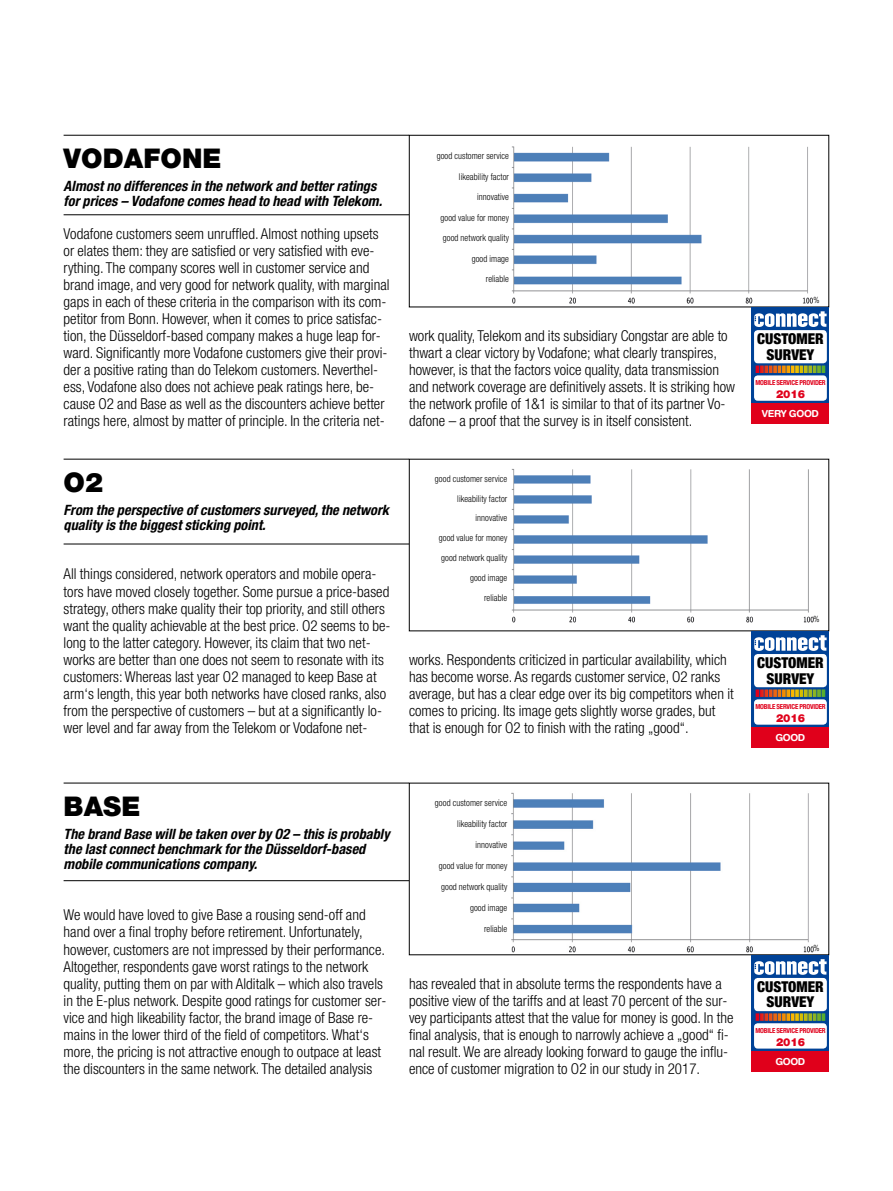
<style>
.page{position:relative;width:893px;height:1191px;background:#fff}
.page>*{position:absolute;margin:0;border:0;box-sizing:border-box;transform-origin:0 0}
.t1{font:900 27px "Helvetica Neue LT Com";letter-spacing:.005em;color:#000}
.t2{font:300 condensed 15px/17.1px "Helvetica Neue LT Com";color:#000}
.t3{font:900 condensed 14.85px/15.3px "Helvetica Neue LT Com";color:#000;text-align:center}
.t4{font:italic 700 condensed 14.25px/15px "Helvetica Neue LT Com";color:#000}
.t5{font:900 10.95px "Helvetica Neue LT Com";letter-spacing:-.01em;color:#e0001b}
.t6{font:700 9.75px "Helvetica Rounded LT Std";letter-spacing:-.04em;color:#fff}
.t7{font:300 condensed 9.3px/19.8px "Helvetica Neue LT Com";letter-spacing:.01em;color:#000;text-align:right;scale:.95 1}
.t8{font:300 condensed 8.85px "Helvetica Neue LT Com";color:#000;scale:.95 1}
.t9{font:700 condensed 6.9px "Helvetica Neue LT Com";letter-spacing:-.03em;color:#e0001b}
</style>
<div class="page">
<hr style="left:64px;top:135px;width:345px;height:1px;background:#000">
<hr style="left:64px;top:214px;width:345px;height:1px;background:#000">
<hr style="left:64px;top:459px;width:345px;height:1px;background:#000">
<hr style="left:64px;top:543px;width:345px;height:1px;background:#000">
<hr style="left:64px;top:782px;width:345px;height:1px;background:#000">
<hr style="left:64px;top:880px;width:345px;height:1px;background:#000">
<div style="left:409px;top:135px;width:420px;height:172px;border:1px solid #000"></div>
<img style="left:511px;top:146px;width:302px;height:158px">
<img style="left:511px;top:468px;width:303px;height:155px">
<img style="left:511px;top:792px;width:303px;height:160px">
<div style="left:751px;top:403px;width:78px;height:21px;background:#e0001b"></div>
<div style="left:751px;top:307px;width:78px;height:96px;background:#004297"></div>
<svg style="left:754px;top:311px;width:73px;height:16px"></svg>
<div style="left:754px;top:330px;width:73px;height:33px;background:#fff;border-radius:4px"></div>
<div style="left:754px;top:375px;width:73px;height:26px;background:#fff;border-radius:4px"></div>
<svg style="left:756px;top:365px;width:69px;height:8px"></svg>
<div style="left:751px;top:727px;width:78px;height:21px;background:#e0001b"></div>
<svg style="left:751px;top:661px;width:78px;height:66px"></svg>
<div style="left:751px;top:631px;width:78px;height:30px;background:#004297"></div>
<svg style="left:754px;top:635px;width:73px;height:16px"></svg>
<div style="left:754px;top:654px;width:73px;height:33px;background:#fff;border-radius:4px"></div>
<div style="left:754px;top:699px;width:73px;height:25px;background:#fff;border-radius:4px"></div>
<svg style="left:756px;top:689px;width:69px;height:8px"></svg>
<div style="left:751px;top:1051px;width:78px;height:21px;background:#e0001b"></div>
<svg style="left:751px;top:985px;width:78px;height:66px"></svg>
<div style="left:751px;top:955px;width:78px;height:30px;background:linear-gradient(to right,#044598,#044598)"></div>
<svg style="left:754px;top:959px;width:73px;height:15px"></svg>
<div style="left:754px;top:978px;width:73px;height:33px;background:#fff;border-radius:4px"></div>
<div style="left:754px;top:1023px;width:73px;height:25px;background:#fff;border-radius:4px"></div>
<svg style="left:756px;top:1013px;width:69px;height:7px"></svg>
<h1 class="t1" style="left:64px;top:142px;width:160px">VODAFONE</h1>
<p class="t4" style="left:64px;top:178px;width:320px">Almost no differences in the network and better ratings for prices – Vodafone comes head to head with Telekom.</p>
<p class="t2" style="left:64px;top:225px;width:327px">Vodafone customers seem unruffled. Almost nothing upsets or elates them: they are satisfied or very satisfied with eve&shy;rything. The company scores well in customer service and brand image, and very good for network quality, with marginal gaps in each of these criteria in the comparison with its com&shy;petitor from Bonn. However, when it comes to price satisfac&shy;tion, the Düsseldorf-based company makes a huge leap for&shy;ward. Significantly more Vodafone customers give their provi&shy;der a positive rating than do Telekom customers. Neverthel&shy;ess, Vodafone also does not achieve peak ratings here, be&shy;cause O2 and Base as well as the discounters achieve better ratings here, almost by matter of principle. In the criteria net-</p>
<h1 class="t1" style="left:64px;top:466px;width:41px">O2</h1>
<p class="t4" style="left:64px;top:502px;width:327px">From the perspective of customers surveyed, the network quality is the biggest sticking point.</p>
<p class="t2" style="left:64px;top:565px;width:328px">All things considered, network operators and mobile opera&shy;tors have moved closely together. Some pursue a price-based strategy, others make quality their top priority, and still others want the quality achievable at the best price. O2 seems to be&shy;long to the latter category. However, its claim that two net&shy;works are better than one does not seem to resonate with its customers: Whereas last year O2 managed to keep Base at arm‘s length, this year both networks have closed ranks, also from the perspective of customers – but at a significantly lo&shy;wer level and far away from the Telekom or Vodafone net-</p>
<p class="t7" style="left:437px;top:146px;width:78px;line-height:20.4px">good customer service likeability factor innovative<br>good value for money good network quality good image<br>reliable</p>
<p class="t2" style="left:409px;top:327px;width:327px">work quality, Telekom and its subsidiary Congstar are able to thwart a clear victory by Vodafone; what clearly transpires, however, is that the factors voice quality, data transmission and network coverage are definitively assets. It is striking how the network profile of 1&amp;1 is similar to that of its partner Vo&shy;dafone – a proof that the survey is in itself consistent.</p>
<p class="t7" style="left:435px;top:468px;width:78px">good customer service likeability factor innovative<br>good value for money good network quality good image<br>reliable</p>
<p class="t2" style="left:409px;top:651px;width:326px">works. Respondents criticized in particular availability, which has become worse. As regards customer service, O2 ranks average, but has a clear edge over its big competitors when it comes to pricing. Its image gets slightly worse grades, but that is enough for O2 to finish with the rating „good“.</p>
<p class="t8" style="left:813px;top:294px;width:8px">%</p>
<p class="t3" style="left:757px;top:331px;width:68px">CUSTOMER<br>SURVEY</p>
<p class="t9" style="left:755px;top:378px;width:72px">MOBILE SERVICE PROVIDER</p>
<p class="t5" style="left:776px;top:387px;width:31px">2016</p>
<p class="t6" style="left:762px;top:408px;width:59px">VERY GOOD</p>
<p class="t8" style="left:813px;top:613px;width:8px">%</p>
<p class="t3" style="left:757px;top:655px;width:68px">CUSTOMER<br>SURVEY</p>
<p class="t9" style="left:755px;top:702px;width:72px">MOBILE SERVICE PROVIDER</p>
<p class="t5" style="left:776px;top:711px;width:31px">2016</p>
<p class="t6" style="left:775px;top:732px;width:31px">GOOD</p>
<h1 class="t1" style="left:64px;top:790px;width:78px">BASE</h1>
<p class="t4" style="left:64px;top:826px;width:328px">The brand Base will be taken over by O2 – this is probably the last connect benchmark for the Düsseldorf-based mobile communications company.</p>
<p class="t2" style="left:64px;top:906px;width:324px">We would have loved to give Base a rousing send-off and hand over a final trophy before retirement. Unfortunately, however, customers are not impressed by their performance.<br>Altogether, respondents gave worst ratings to the network quality, putting them on par with Alditalk – which also travels in the E-plus network. Despite good ratings for customer ser&shy;vice and high likeability factor, the brand image of Base re&shy;mains in the lower third of the field of competitors. What‘s more, the pricing is not attractive enough to outpace at least the discounters in the same network. The detailed analysis</p>
<p class="t7" style="left:435px;top:792px;width:78px">good customer service</p>
<p class="t7" style="left:457px;top:813px;width:54px">likeability factor</p>
<p class="t7" style="left:475px;top:834px;width:35px">innovative</p>
<p class="t7" style="left:439px;top:855px;width:74px">good value for money</p>
<p class="t7" style="left:441px;top:876px;width:71px">good network quality</p>
<p class="t7" style="left:470px;top:897px;width:41px">good image</p>
<p class="t7" style="left:484px;top:918px;width:26px">reliable</p>
<p class="t2" style="left:409px;top:974px;width:326px">has revealed that in absolute terms the respondents have a positive view of the tariffs and at least 70 percent of the sur&shy;vey participants attest that the value for money is good. In the final analysis, that is enough to narrowly achieve a „good“ fi&shy;nal result. We are already looking forward to gauge the influ&shy;ence of customer migration to O2 in our study in 2017.</p>
<p class="t8" style="left:813px;top:942px;width:8px">%</p>
<p class="t3" style="left:757px;top:979px;width:68px">CUSTOMER<br>SURVEY</p>
<p class="t9" style="left:755px;top:1026px;width:72px">MOBILE SERVICE PROVIDER</p>
<p class="t5" style="left:776px;top:1035px;width:31px">2016</p>
<p class="t6" style="left:775px;top:1055px;width:31px">GOOD</p>
</div>
